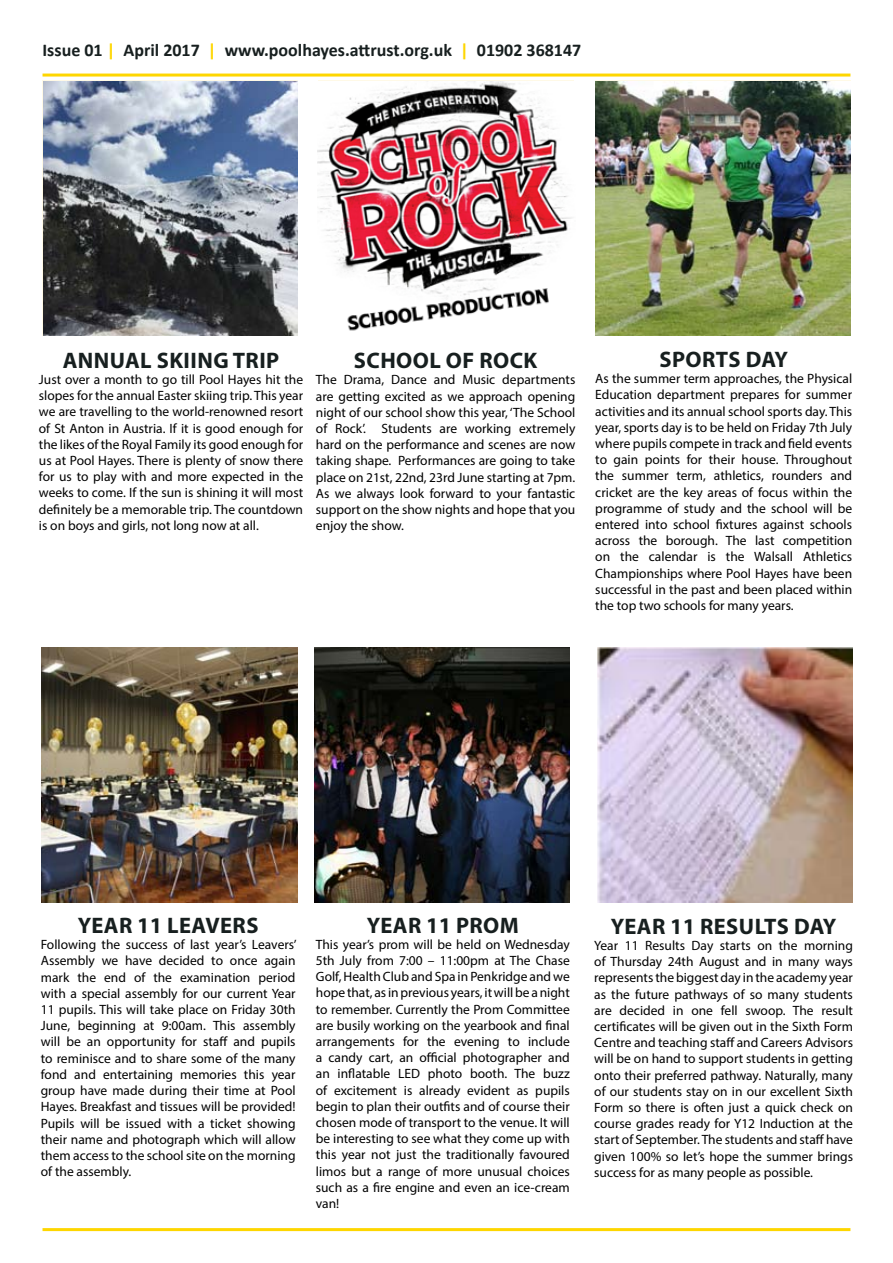
<style>
.page{position:relative;width:893px;height:1263px;background:#fff}
.page>*{position:absolute;margin:0;border:0;box-sizing:border-box;transform-origin:0 0}
.t1{font:700 22.5px "Myriad Pro";letter-spacing:.02em;color:#171f1f}
.t2{font:700 18px "Calibri";color:#171f1f}
.t3{font:13.5px/16.2px "Myriad Pro";color:#000;text-align:justify}
.s1{color:#fed600}
</style>
<div class="page">
<hr style="left:43px;top:74px;width:807px;height:3px;background:#fed600">
<hr style="left:43px;top:1228px;width:807px;height:3px;background:#fed600">
<img style="left:315px;top:647px;width:255px;height:256px">
<img style="left:595px;top:81px;width:255px;height:255px">
<img style="left:317px;top:81px;width:255px;height:250px">
<img style="left:597px;top:647px;width:256px;height:256px">
<img style="left:43px;top:81px;width:255px;height:255px">
<img style="left:41px;top:647px;width:257px;height:256px">
<h2 class="t2" style="left:43px;top:39px;width:540px">Issue 01 <span class="s1">|</span> April 2017 <span class="s1">|</span> www.poolhayes.attrust.org.uk <span class="s1">|</span> 01902 368147</h2>
<h1 class="t1" style="left:63px;top:345px;width:31px">ANNU</h1>
<h1 class="t1" style="left:125px;top:345px;width:156px">AL SKIING TRIP</h1>
<p class="t3" style="left:39px;top:371px;width:266px">Just over a month to go till Pool Hayes hit the slopes for the annual Easter skiing trip. This year we are travelling to the world-renowned resort of St Anton in Austria. If it is good enough for the likes of the Royal Family its good enough for us at Pool Hayes. There is plenty of snow there for us to play with and more expected in the weeks to come. If the sun is shining it will most definitely be a memorable trip. The countdown is on boys and girls, not long now at all.</p>
<h1 class="t1" style="left:354px;top:346px;width:185px">SCHOOL OF ROCK</h1>
<p class="t3" style="left:316px;top:372px;width:261px">The Drama, Dance and Music departments are getting excited as we approach opening night of our school show this year, ‘The School of Rock’. Students are working extremely hard on the performance and scenes are now taking shape. Performances are going to take place on 21st, 22nd, 23rd June starting at 7pm.<br>As we always look forward to your fantastic support on the show nights and hope that you enjoy the show.</p>
<h1 class="t1" style="left:659px;top:345px;width:130px">SPORTS DAY</h1>
<p class="t3" style="left:595px;top:370px;width:258px">As the summer term approaches, the Physical Education department prepares for summer activities and its annual school sports day. This year, sports day is to be held on Friday 7th July where pupils compete in track and field events to gain points for their house. Throughout the summer term, athletics, rounders and cricket are the key areas of focus within the programme of study and the school will be entered into school fixtures against schools across the borough. The last competition on the calendar is the Walsall Athletics Championships where Pool Hayes have been successful in the past and been placed within the top two schools for many years.</p>
<h1 class="t1" style="left:78px;top:911px;width:182px">YEAR 11 LEAVERS</h1>
<p class="t3" style="left:41px;top:936px;width:257px">Following the success of last year’s Leavers’ Assembly we have decided to once again mark the end of the examination period with a special assembly for our current Year 11 pupils. This will take place on Friday 30th June, beginning at 9:00am. This assembly will be an opportunity for staff and pupils to reminisce and to share some of the many fond and entertaining memories this year group have made during their time at Pool Hayes. Breakfast and tissues will be provided!<br>Pupils will be issued with a ticket showing their name and photograph which will allow them access to the school site on the morning of the assembly.</p>
<h1 class="t1" style="left:367px;top:910px;width:151px">YEAR 11 PROM</h1>
<p class="t3" style="left:316px;top:936px;width:255px">This year’s prom will be held on Wednesday 5th July from 7:00 – 11:00pm at The Chase Golf, Health Club and Spa in Penkridge and we hope that, as in previous years, it will be a night to remember. Currently the Prom Committee are busily working on the yearbook and final arrangements for the evening to include a candy cart, an official photographer and an inflatable LED photo booth. The buzz of excitement is already evident as pupils begin to plan their outfits and of course their chosen mode of transport to the venue. It will be interesting to see what they come up with this year not just the traditionally favoured limos but a range of more unusual choices such as a fire engine and even an ice-cream van!</p>
<h1 class="t1" style="left:611px;top:911px;width:227px">YEAR 11 RESULTS DAY</h1>
<p class="t3" style="left:594px;top:937px;width:260px">Year 11 Results Day starts on the morning of Thursday 24th August and in many ways represents the biggest day in the academy year as the future pathways of so many students are decided in one fell swoop. The result certificates will be given out in the Sixth Form Centre and teaching staff and Careers Advisors will be on hand to support students in getting onto their preferred pathway. Naturally, many of our students stay on in our excellent Sixth Form so there is often just a quick check on course grades ready for Y12 Induction at the start of September. The students and staff have given 100% so let’s hope the summer brings success for as many people as possible.</p>
</div>
